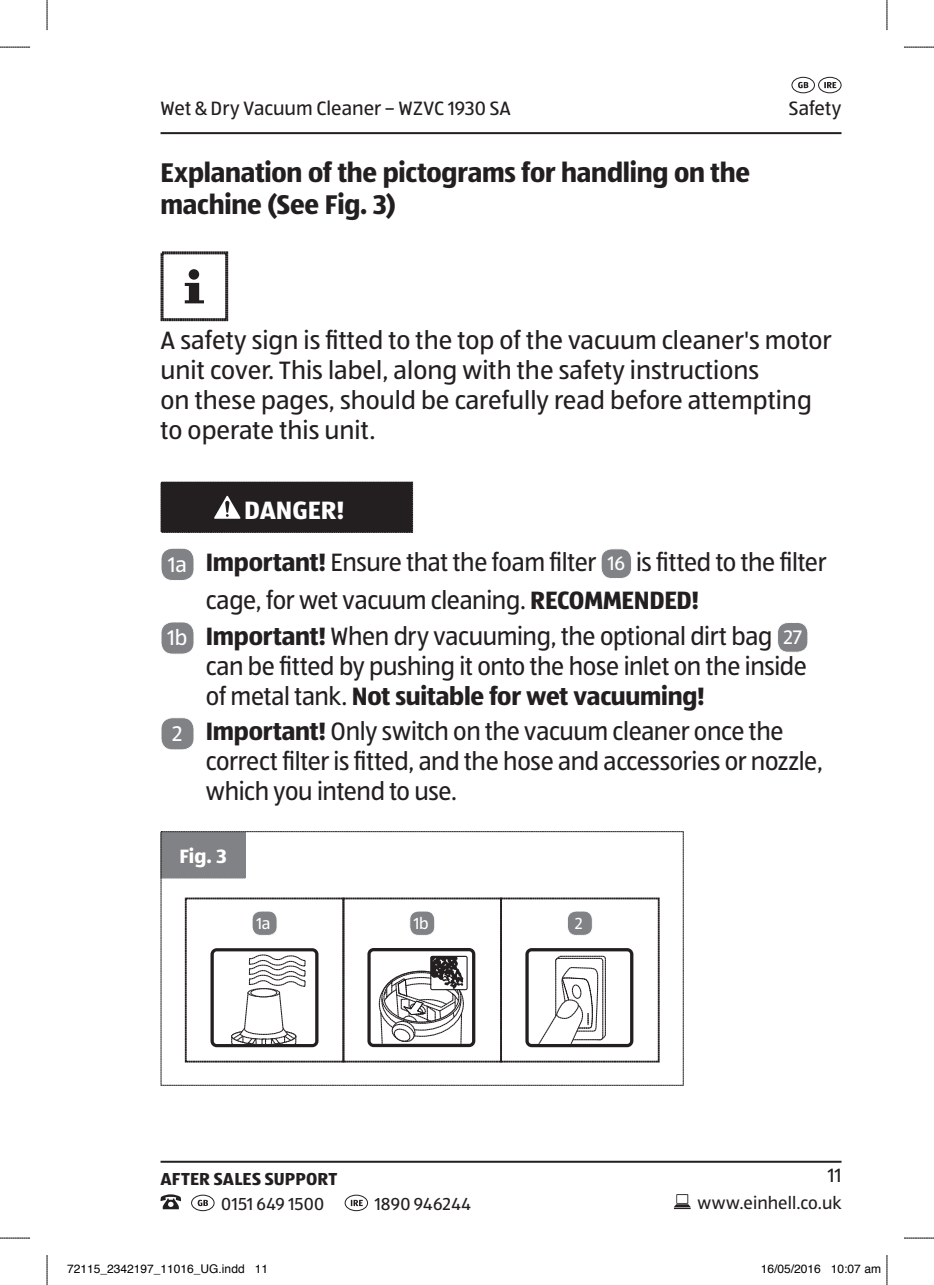
<style>
.page{position:relative;width:934px;height:1285px;background:#fff}
.page>*{position:absolute;margin:0;border:0;box-sizing:border-box;transform-origin:0 0}
.t1{font:700 28px/32px "ALDISUEDOT";letter-spacing:-.005em;color:#231f20;scale:.95 1}
.t2{font:26px/30px "ALDISUEDOT";letter-spacing:-.01em;color:#231f20;scale:.96 1}
.t3{font:26px/30px "ALDISUEDOT";letter-spacing:-.01em;color:#231f20}
.t4{font:20px "ALDISUEDOT";color:#231f20}
.t5{font:700 20px "ALDISUEDOT";color:#fff}
.t6{font:18px "ALDISUEDOT";letter-spacing:.01em;color:#231f20}
.t7{font:700 18px "ALDISUEDOT";letter-spacing:.01em;color:#231f20}
.t8{font:16.6px "ALDISUEDOT";color:#fff}
.t9{font:12px "Helvetica";color:#000}
.s1{font-weight:700;color:#fff}
.s2{font-size:22px;color:#fff}
.s3{font-weight:700}
.s4{font-size:20.2px;color:#fff}
</style>
<div class="page">
<hr style="left:160px;top:1160px;width:681px;height:2px;background:#231f20">
<svg style="left:160px;top:1194px;width:21px;height:15px"></svg>
<div style="left:191px;top:1194px;width:23px;height:17px;border:1px solid #231f20;border-radius:50%"></div>
<svg style="left:198px;top:1199px;width:10px;height:7px"></svg>
<div style="left:344px;top:1194px;width:24px;height:17px;border:1px solid #231f20;border-radius:50%"></div>
<svg style="left:350px;top:1199px;width:12px;height:7px"></svg>
<svg style="left:673px;top:1194px;width:17px;height:15px"></svg>
<hr style="left:160px;top:132px;width:681px;height:2px;background:#231f20">
<div style="left:791px;top:77px;width:23px;height:16px;border:1px solid #231f20;border-radius:50%"></div>
<svg style="left:798px;top:82px;width:10px;height:6px"></svg>
<div style="left:817px;top:77px;width:24px;height:16px;border:1px solid #231f20;border-radius:50%"></div>
<svg style="left:824px;top:82px;width:12px;height:6px"></svg>
<div style="left:160px;top:251px;width:68px;height:70px;border:3px dashed #231f20"></div>
<div style="left:188px;top:269px;width:11px;height:11px;background:#231f20;border-radius:50%"></div>
<svg style="left:185px;top:283px;width:19px;height:20px"></svg>
<div style="left:161px;top:483px;width:251px;height:49px;background:#231f20"></div>
<div style="left:160px;top:482px;width:253px;height:51px;border:2px dashed #231f20"></div>
<svg style="left:214px;top:496px;width:26px;height:23px"></svg>
<div style="left:161px;top:548px;width:33px;height:32px;background:#808285;border-radius:11px"></div>
<div style="left:160px;top:548px;width:34px;height:33px;border:1px dashed #fff;border-radius:11px"></div>
<div style="left:601px;top:549px;width:30px;height:29px;background:#808285;border-radius:10px"></div>
<div style="left:600px;top:548px;width:31px;height:31px;border:1px dashed #fff;border-radius:10px"></div>
<div style="left:161px;top:622px;width:33px;height:32px;background:#808285;border-radius:11px"></div>
<div style="left:160px;top:621px;width:34px;height:33px;border:1px dashed #fff;border-radius:11px"></div>
<div style="left:777px;top:622px;width:30px;height:30px;background:#808285;border-radius:10px"></div>
<div style="left:776px;top:622px;width:32px;height:30px;border:1px dashed #fff;border-radius:10px"></div>
<div style="left:161px;top:718px;width:33px;height:32px;background:#808285;border-radius:11px"></div>
<div style="left:160px;top:717px;width:34px;height:33px;border:1px dashed #fff;border-radius:11px"></div>
<div style="left:161px;top:832px;width:84px;height:46px;background:#808285"></div>
<svg style="left:184px;top:897px;width:476px;height:166px"></svg>
<svg style="left:0;top:46px;width:30px;height:2px"></svg>
<svg style="left:904px;top:46px;width:29px;height:2px"></svg>
<svg style="left:0;top:1237px;width:30px;height:2px"></svg>
<svg style="left:904px;top:1237px;width:29px;height:2px"></svg>
<svg style="left:46px;top:0;width:2px;height:30px"></svg>
<svg style="left:46px;top:1255px;width:2px;height:30px"></svg>
<svg style="left:886px;top:0;width:1px;height:30px"></svg>
<svg style="left:886px;top:1255px;width:1px;height:30px"></svg>
<p class="t4" style="left:160px;top:96px;width:352px">Wet &amp; Dry Vacuum Cleaner – WZVC 1930 SA</p>
<p class="t4" style="left:788px;top:96px;width:54px">Safety</p>
<p class="t1" style="left:160px;top:156px;width:622px">Explanation of the pictograms for handling on the machine (See Fig. 3)</p>
<p class="t3" style="left:160px;top:324px;width:672px">A safety sign is fitted to the top of the vacuum cleaner's motor unit cover. This label, along with the safety instructions<br>on these pages, should be carefully read before attempting to operate this unit.</p>
<p class="t2" style="left:168px;top:483px;width:687px;line-height:52.2px;text-indent:76px"><span class="s1">DANGER!<br></span><span class="s2">1a</span> <span class="s3">Important!</span> Ensure that the foam filter <span class="s4">16</span> is fitted to the filter</p>
<p class="t2" style="left:167px;top:581px;width:662px;line-height:35.6px;text-indent:38px">cage, for wet vacuum cleaning. <span class="s3">RECOMMENDED!<br></span><span class="s2">1b</span> <span class="s3">Important!</span> When dry vacuuming, the optional dirt bag <span class="s4">27</span></p>
<p class="t2" style="left:206px;top:650px;width:627px">can be fitted by pushing it onto the hose inlet on the inside of metal tank. <span class="s3">Not suitable for wet vacuuming!</span></p>
<p class="t2" style="left:206px;top:716px;width:644px;text-indent:-33px"><span class="s2">2</span> <span class="s3">Important!</span> Only switch on the vacuum cleaner once the correct filter is fitted, and the hose and accessories or nozzle, which you intend to use.</p>
<p class="t5" style="left:179px;top:842px;width:49px">Fig. 3</p>
<p class="t8" style="left:256px;top:912px;width:16px">1a</p>
<p class="t8" style="left:413px;top:912px;width:17px">1b</p>
<p class="t8" style="left:574px;top:912px;width:9px">2</p>
<p class="t4" style="left:827px;top:1162px;width:15px">11</p>
<p class="t7" style="left:160px;top:1166px;width:178px">AFTER SALES SUPPORT</p>
<p class="t6" style="left:221px;top:1192px;width:104px">0151 649 1500</p>
<p class="t6" style="left:374px;top:1192px;width:97px">1890 946244</p>
<p class="t6" style="left:697px;top:1191px;width:146px">www.einhell.co.uk</p>
<p class="t9" style="left:67px;top:1259px;width:202px">72115_2342197_11016_UG.indd 11</p>
<p class="t9" style="left:760px;top:1259px;width:122px">16/05/2016 10:07 am</p>
</div>
